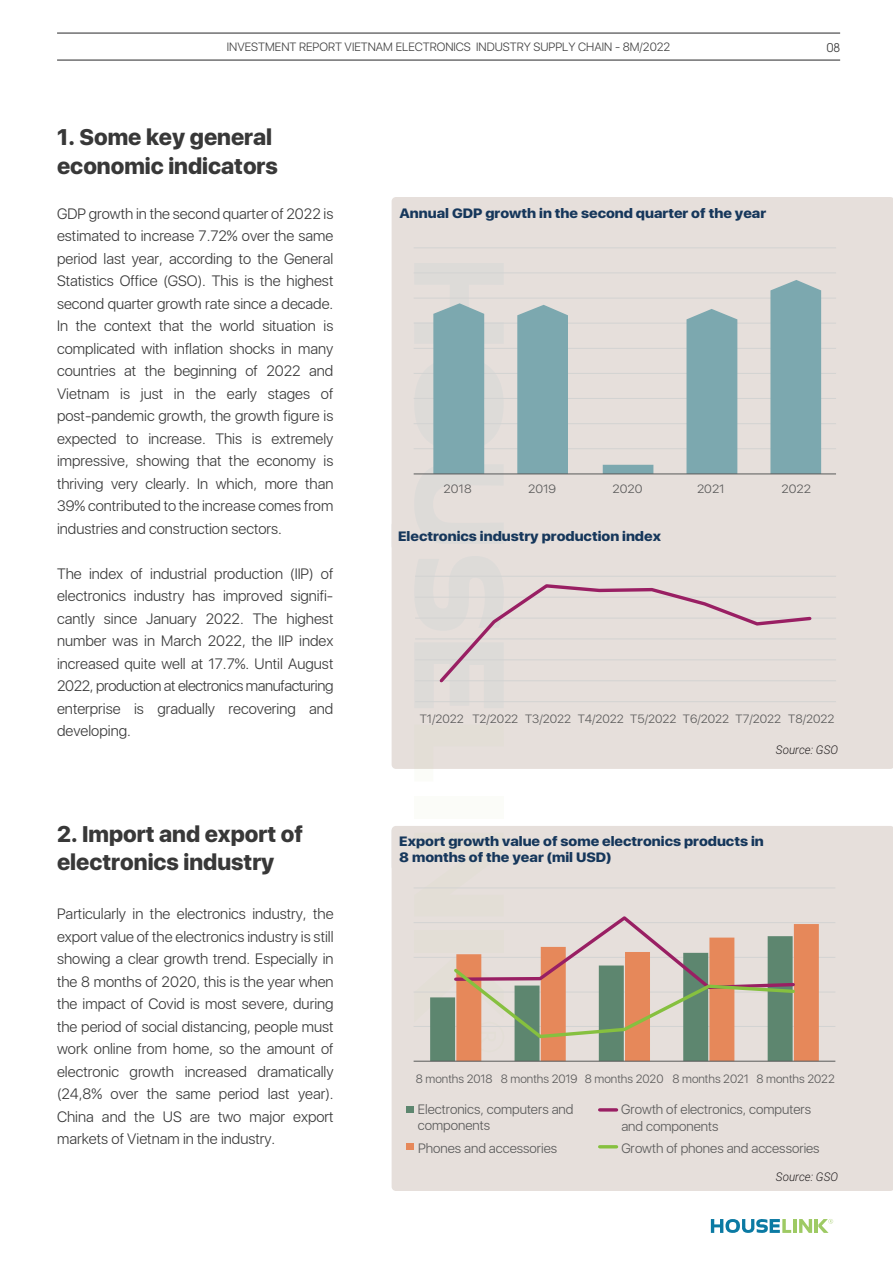
<style>
.page{position:relative;width:893px;height:1263px;background:#fff}
.page>*{position:absolute;margin:0;border:0;box-sizing:border-box;transform-origin:0 0}
.t1{font:800 22.5px/28.5px "SFUI Display";color:#383838}
.t2{font:300 15px/22.5px "SFUI Display";color:#383838;text-align:justify}
.t3{font:800 13.5px/16.2px "SFUI Display";color:#16375b;scale:1.08 1}
.t4{font:300 13.5px/16.2px "SFUI Display";color:#595959}
.t5{font:300 12px "SFUI Display";color:#595959}
.t6{font:300 12px "SFUI Display";color:#414141}
.t7{font:italic 300 12px "Roboto";color:#231f20}
.t8{font:300 12px "SFUI Display";color:#595959;scale:1.08 1}
.t9{font:12px "UTM Avo";color:#414141}
</style>
<div class="page">
<div style="left:392px;top:197px;width:501px;height:572px;background:#e6dfdb"></div>
<div style="left:392px;top:826px;width:501px;height:365px;background:#e6dfdb"></div>
<svg style="left:711px;top:1219px;width:80px;height:14px"></svg>
<hr style="left:793px;top:1219px;width:4px;height:14px;background:#9eca64">
<svg style="left:799px;top:1219px;width:13px;height:14px"></svg>
<hr style="left:814px;top:1219px;width:4px;height:14px;background:#9eca64">
<svg style="left:818px;top:1219px;width:15px;height:14px"></svg>
<svg style="left:414px;top:263px;width:90px;height:81px;background:#dfdbd8"></svg>
<svg style="left:414px;top:357px;width:19px;height:94px;background:#e0dcd9"></svg>
<svg style="left:414px;top:464px;width:90px;height:80px;background:#e0dcd8"></svg>
<div style="left:414px;top:724px;width:90px;height:45px;background:#e3ded6"></div>
<div style="left:414px;top:797px;width:90px;height:22px;background:#fbfcf8"></div>
<hr style="left:57px;top:33px;width:783px;height:1px;background:#404041">
<hr style="left:57px;top:60px;width:783px;height:1px;background:#404041">
<hr style="left:414px;top:248px;width:422px;height:1px;background:#d3d3d2">
<hr style="left:414px;top:273px;width:422px;height:1px;background:#d3d3d2">
<hr style="left:414px;top:298px;width:422px;height:1px;background:#d3d3d2">
<hr style="left:414px;top:323px;width:422px;height:1px;background:#d3d3d2">
<hr style="left:414px;top:348px;width:422px;height:1px;background:#d3d3d2">
<hr style="left:414px;top:373px;width:422px;height:1px;background:#d3d3d2">
<hr style="left:414px;top:398px;width:422px;height:1px;background:#d3d3d2">
<hr style="left:414px;top:423px;width:422px;height:1px;background:#d3d3d2">
<hr style="left:414px;top:448px;width:422px;height:1px;background:#d3d3d2">
<svg style="left:433px;top:280px;width:388px;height:193px;background:#b4c5c6"></svg>
<hr style="left:414px;top:473px;width:422px;height:1px;background:#595a5a">
<hr style="left:415px;top:576px;width:421px;height:1px;background:#d3d3d2">
<hr style="left:415px;top:597px;width:421px;height:1px;background:#d3d3d2">
<hr style="left:415px;top:618px;width:421px;height:1px;background:#d3d3d2">
<hr style="left:415px;top:639px;width:421px;height:1px;background:#d3d3d2">
<hr style="left:415px;top:680px;width:421px;height:1px;background:#d3d3d2">
<hr style="left:415px;top:701px;width:421px;height:1px;background:#d3d3d2">
<hr style="left:415px;top:660px;width:421px;height:1px;background:#d3d3d2">
<svg style="left:414px;top:556px;width:399px;height:152px;background:#e2d9d7"></svg>
<hr style="left:414px;top:888px;width:421px;height:1px;background:#d3d3d2">
<hr style="left:414px;top:922px;width:421px;height:1px;background:#d3d3d2">
<hr style="left:414px;top:957px;width:421px;height:1px;background:#d3d3d2">
<hr style="left:414px;top:992px;width:421px;height:1px;background:#d3d3d2">
<hr style="left:414px;top:1026px;width:421px;height:1px;background:#d3d3d2">
<svg style="left:456px;top:924px;width:363px;height:137px;background:#cf9876"></svg>
<hr style="left:414px;top:1061px;width:421px;height:1px;background:#595a5a">
<svg style="left:414px;top:833px;width:383px;height:219px;background:#d2c6b9"></svg>
<div style="left:406px;top:1106px;width:8px;height:7px;background:#5d866f"></div>
<div style="left:406px;top:1143px;width:8px;height:7px;background:#e6885a"></div>
<hr style="left:600px;top:1108px;width:17px;height:3px;background:#991f63">
<hr style="left:600px;top:1145px;width:17px;height:3px;background:#86c03f">
<p class="t6" style="left:227px;top:39px;width:445px">INVESTMENT REPORT VIETNAM ELECTRONICS INDUSTRY SUPPLY CHAIN - 8M/2022</p>
<p class="t9" style="left:827px;top:38px;width:15px">08</p>
<h1 class="t1" style="left:57px;top:123px;width:222px">1. Some key general economic indicators</h1>
<p class="t2" style="left:57px;top:203px;width:278px">GDP growth in the second quarter of 2022 is estimated to increase 7.72% over the same period last year, according to the General Statistics Office (GSO). This is the highest second quarter growth rate since a decade.<br>In the context that the world situation is complicated with inflation shocks in many countries at the beginning of 2022 and Vietnam is just in the early stages of post-pandemic growth, the growth figure is expected to increase. This is extremely impressive, showing that the economy is thriving very clearly. In which, more than 39% contributed to the increase comes from industries and construction sectors.</p>
<p class="t2" style="left:57px;top:563px;width:278px">The index of industrial production (IIP) of electronics industry has improved signifi&shy;cantly since January 2022. The highest number was in March 2022, the IIP index increased quite well at 17.7%. Until August 2022, production at electronics manufacturing enterprise is gradually recovering and developing.</p>
<h1 class="t1" style="left:57px;top:820px;width:247px">2. Import and export of electronics industry</h1>
<p class="t2" style="left:57px;top:904px;width:278px">Particularly in the electronics industry, the export value of the electronics industry is still showing a clear growth trend. Especially in the 8 months of 2020, this is the year when the impact of Covid is most severe, during the period of social distancing, people must work online from home, so the amount of electronic growth increased dramatically (24,8% over the same period last year).<br>China and the US are two major export markets of Vietnam in the industry.</p>
<p class="t3" style="left:399px;top:206px;width:341px">Annual GDP growth in the second quarter of the year</p>
<p class="t8" style="left:444px;top:481px;width:27px">2018</p>
<p class="t8" style="left:528px;top:481px;width:27px">2019</p>
<p class="t8" style="left:612px;top:481px;width:29px">2020</p>
<p class="t8" style="left:697px;top:481px;width:27px">2021</p>
<p class="t8" style="left:781px;top:481px;width:29px">2022</p>
<p class="t3" style="left:398px;top:528px;width:245px">Electronics industry production index</p>
<p class="t5" style="left:420px;top:711px;width:416px">T1/2022 T2/2022 T3/2022 T4/2022 T5/2022 T6/2022 T7/2022 T8/2022</p>
<p class="t7" style="left:776px;top:741px;width:64px">Source: GSO</p>
<p class="t3" style="left:399px;top:833px;width:339px">Export growth value of some electronics products in<br>8 months of the year (mil USD)</p>
<p class="t5" style="left:416px;top:1070px;width:420px">8 months 2018 8 months 2019 8 months 2020 8 months 2021 8 months 2022</p>
<p class="t4" style="left:418px;top:1102px;width:157px">Electronics, computers and components</p>
<p class="t4" style="left:418px;top:1141px;width:141px">Phones and accessories</p>
<p class="t4" style="left:621px;top:1102px;width:191px">Growth of electronics, computers and components</p>
<p class="t4" style="left:621px;top:1141px;width:200px">Growth of phones and accessories</p>
<p class="t7" style="left:776px;top:1168px;width:64px">Source: GSO</p>
</div>
